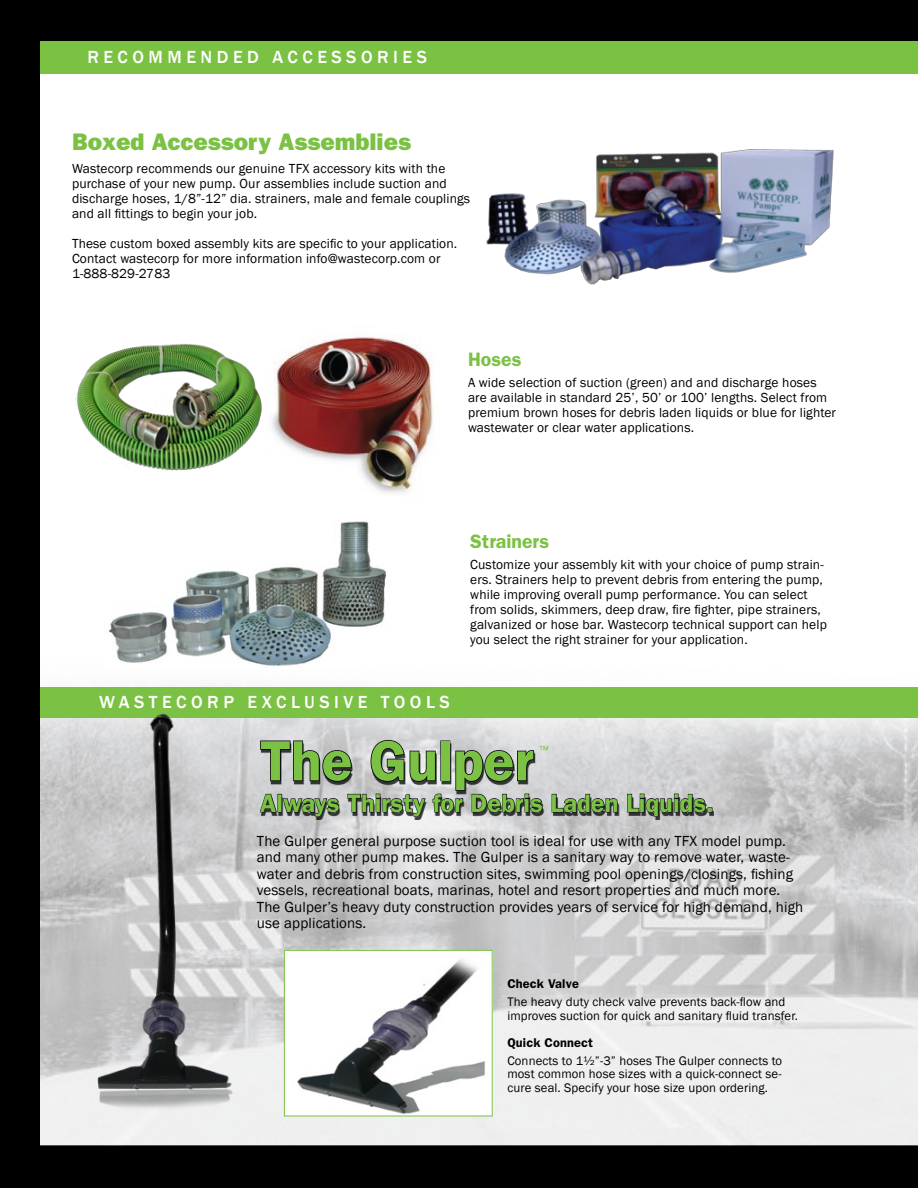
<style>
.page{position:relative;width:918px;height:1188px;background:#000}
.page>*{position:absolute;margin:0;border:0;box-sizing:border-box;transform-origin:0 0}
.t1{font:600 57px "ITC Franklin Gothic Std";color:#7bc143}
.t2{font:600 25.5px "ITC Franklin Gothic Std";color:#7bc143}
.t3{font:24px "ITC Franklin Gothic Std Hvy";color:#7bc143}
.t4{font:600 19.5px "ITC Franklin Gothic Std";color:#7bc143}
.t5{font:500 18px "Franklin Gothic";letter-spacing:.25em;color:#fff}
.t6{font:15px/16.5px "Franklin Gothic";letter-spacing:.01em;color:#000}
.t7{font:13.5px/15px "Franklin Gothic";letter-spacing:.01em;color:#000}
.t8{font:12.75px/13.5px "Franklin Gothic";letter-spacing:.01em;color:#000}
.t9{font:600 12.75px "ITC Franklin Gothic Std";letter-spacing:.01em;color:#000}
.t10{font:12px "Franklin Gothic";color:#7bc143}
</style>
<div class="page">
<div style="left:40px;top:41px;width:878px;height:1104px;background:#fff"></div>
<img style="left:41px;top:685px;width:877px;height:461px">
<div style="left:40px;top:688px;width:878px;height:30px;background:#7bc143"></div>
<div style="left:41px;top:42px;width:877px;height:32px;background:#7bc143"></div>
<img style="left:108px;top:521px;width:279px;height:145px">
<img style="left:286px;top:952px;width:205px;height:162px">
<div style="left:284px;top:950px;width:209px;height:166px;border:1px solid #7bc143"></div>
<img style="left:72px;top:713px;width:178px;height:403px">
<img style="left:277px;top:337px;width:156px;height:157px">
<img style="left:75px;top:343px;width:202px;height:128px">
<img style="left:486px;top:149px;width:348px;height:136px">
<div style="left:261px;top:743px;width:453px;height:77px;background:#000;opacity:.75"></div>
<svg style="left:259px;top:739px;width:284px;height:78px;background:#828385"></svg>
<svg style="left:551px;top:794px;width:67px;height:19px"></svg>
<svg style="left:627px;top:794px;width:85px;height:23px;background:#68696b"></svg>
<p class="t5" style="left:87px;top:46px;width:341px">RECOMMENDED ACCESSORIES</p>
<p class="t3" style="left:72px;top:128px;width:341px">Boxed Accessory Assemblies</p>
<p class="t7" style="left:72px;top:161px;width:400px">Wastecorp recommends our genuine TFX accessory kits with the purchase of your new pump. Our assemblies include suction and discharge hoses, 1/8”-12” dia. strainers, male and female couplings and all fittings to begin your job.</p>
<p class="t7" style="left:72px;top:236px;width:387px">These custom boxed assembly kits are specific to your application.<br>Contact wastecorp for more information info@wastecorp.com or<br>1-888-829-2783</p>
<p class="t4" style="left:468px;top:348px;width:55px">Hoses</p>
<p class="t7" style="left:468px;top:375px;width:370px">A wide selection of suction (green) and and discharge hoses are available in standard 25’, 50’ or 100’ lengths. Select from premium brown hoses for debris laden liquids or blue for lighter wastewater or clear water applications.</p>
<p class="t5" style="left:99px;top:691px;width:352px">WASTECORP EXCLUSIVE TOOLS</p>
<p class="t4" style="left:470px;top:530px;width:81px">Strainers</p>
<p class="t7" style="left:470px;top:557px;width:358px">Customize your assembly kit with your choice of pump strain&shy;ers. Strainers help to prevent debris from entering the pump, while improving overall pump performance. You can select from solids, skimmers, deep draw, fire fighter, pipe strainers, galvanized or hose bar. Wastecorp technical support can help you select the right strainer for your application.</p>
<p class="t1" style="left:260px;top:727px;width:275px">The Gulper</p>
<p class="t2" style="left:260px;top:788px;width:455px">Always Thirsty for Debris Laden Liquids.</p>
<p class="t10" style="left:539px;top:742px;width:11px">™</p>
<p class="t6" style="left:257px;top:833px;width:548px">The Gulper general purpose suction tool is ideal for use with any TFX model pump. and many other pump makes. The Gulper is a sanitary way to remove water, waste&shy;water and debris from construction sites, swimming pool openings/closings, fishing vessels, recreational boats, marinas, hotel and resort properties and much more.<br>The Gulper’s heavy duty construction provides years of service for high demand, high use applications.</p>
<p class="t9" style="left:507px;top:976px;width:73px">Check Valve</p>
<p class="t8" style="left:507px;top:995px;width:292px">The heavy duty check valve prevents back-flow and improves suction for quick and sanitary fluid transfer.</p>
<p class="t9" style="left:507px;top:1035px;width:87px">Quick Connect</p>
<p class="t8" style="left:507px;top:1054px;width:276px;text-align:justify">Connects to 1½”-3” hoses The Gulper connects to most common hose sizes with a quick-connect se&shy;cure seal. Specify your hose size upon ordering.</p>
</div>
